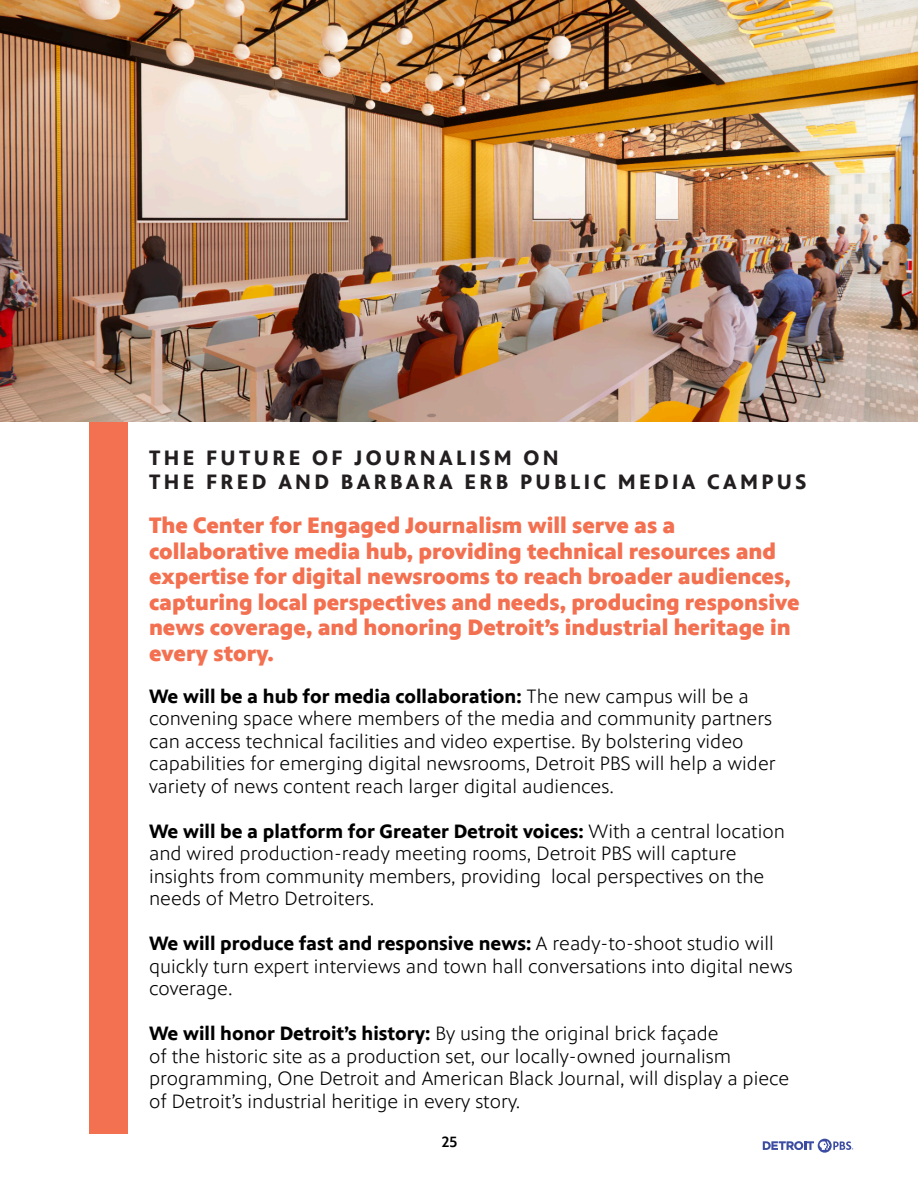
<style>
.page{position:relative;width:918px;height:1188px;background:#fff}
.page>*{position:absolute;margin:0;border:0;box-sizing:border-box;transform-origin:0 0}
.t1{font:900 22.5px/25.5px "PBS Sans";color:#f37050}
.t2{font:700 21px "PBS Sans";letter-spacing:.16em;color:#231f20}
.t3{font:300 19.5px/22.5px "PBS Sans";color:#000}
.t4{font:500 15px "PBS Sans";color:#000}
.s1{font-weight:700}
</style>
<div class="page">
<div style="left:89px;top:125px;width:39px;height:1009px;background:#f37050"></div>
<img style="left:0;top:0;width:918px;height:421px">
<div style="left:818px;top:1139px;width:14px;height:14px;background:#3c4ca0;border-radius:50%"></div>
<svg style="left:763px;top:1141px;width:90px;height:9px"></svg>
<p class="t2" style="left:149px;top:446px;width:411px">THE FUTURE OF JOURNALISM ON</p>
<p class="t2" style="left:149px;top:470px;width:659px">THE FRED AND BARBARA ERB PUBLIC MEDIA CAMPUS</p>
<p class="t1" style="left:149px;top:513px;width:652px">The Center for Engaged Journalism will serve as a collaborative media hub, providing technical resources and expertise for digital newsrooms to reach broader audiences, capturing local perspectives and needs, producing responsive news coverage, and honoring Detroit’s industrial heritage in every story.</p>
<p class="t3" style="left:149px;top:685px;width:628px"><span class="s1">We will be a hub for media collaboration:</span> The new campus will be a convening space where members of the media and community partners can access technical facilities and video expertise. By bolstering video capabilities for emerging digital newsrooms, Detroit PBS will help a wider variety of news content reach larger digital audiences.</p>
<p class="t3" style="left:149px;top:820px;width:637px"><span class="s1">We will be a platform for Greater Detroit voices:</span> With a central location and wired production-ready meeting rooms, Detroit PBS will capture insights from community members, providing local perspectives on the needs of Metro Detroiters.</p>
<p class="t3" style="left:149px;top:933px;width:645px"><span class="s1">We will produce fast and responsive news:</span> A ready-to-shoot studio will quickly turn expert interviews and town hall conversations into digital news coverage.</p>
<p class="t3" style="left:149px;top:1023px;width:642px"><span class="s1">We will honor Detroit’s history:</span> By using the original brick façade<br>of the historic site as a production set, our locally-owned journalism programming, One Detroit and American Black Journal, will display a piece of Detroit’s industrial heritige in every story.</p>
<p class="t4" style="left:442px;top:1134px;width:17px">25</p>
</div>
